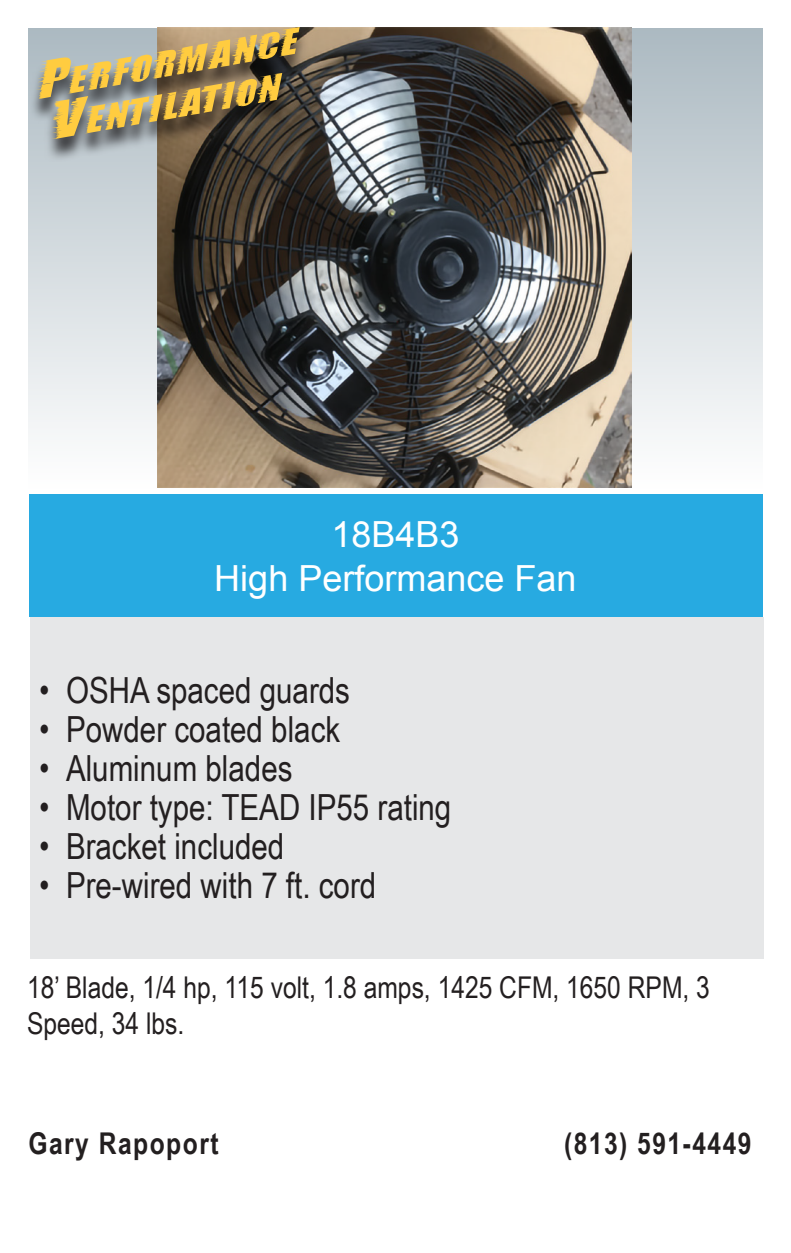
<style>
.page{position:relative;width:791px;height:1253px;background:#fff}
.page>*{position:absolute;margin:0;border:0;box-sizing:border-box;transform-origin:0 0}
.t1{font:36px "Arial Narrow";color:#231f20}
.t2{font:36px/43.2px "Arial";color:#fff;text-align:center}
.t3{font:30px/36px "Arial Narrow";color:#231f20}
.t4{font:700 30px "Arial Narrow";letter-spacing:.05em;color:#231f20}
</style>
<div class="page">
<div style="left:28px;top:28px;width:734px;height:464px;background:linear-gradient(to bottom,#abb9c1,#fff)"></div>
<div style="left:28px;top:495px;width:734px;height:122px;background:#27aae1"></div>
<div style="left:30px;top:617px;width:734px;height:341px;background:#e6e7e8"></div>
<img style="left:158px;top:27px;width:473px;height:460px">
<svg style="left:28px;top:31px;width:281px;height:131px;background:#7c7a76"></svg>
<svg style="left:36px;top:27px;width:264px;height:112px;background:#a08f64"></svg>
<p class="t2" style="left:214px;top:513px;width:364px">18B4B3<br>High Performance Fan</p>
<p class="t1" style="left:39px;top:664px;width:312px">• OSHA spaced guards</p>
<p class="t1" style="left:39px;top:703px;width:303px">• Powder coated black</p>
<p class="t1" style="left:39px;top:742px;width:255px">• Aluminum blades</p>
<p class="t1" style="left:39px;top:781px;width:414px">• Motor type: TEAD IP55 rating</p>
<p class="t1" style="left:39px;top:820px;width:247px">• Bracket included</p>
<p class="t1" style="left:39px;top:859px;width:339px">• Pre-wired with 7 ft. cord</p>
<p class="t3" style="left:27px;top:968px;width:684px">18’ Blade, 1/4 hp, 115 volt, 1.8 amps, 1425 CFM, 1650 RPM, 3<br>Speed, 34 lbs.</p>
<p class="t4" style="left:28px;top:1120px;width:192px">Gary Rapoport</p>
<p class="t4" style="left:564px;top:1120px;width:189px">(813) 591-4449</p>
</div>
